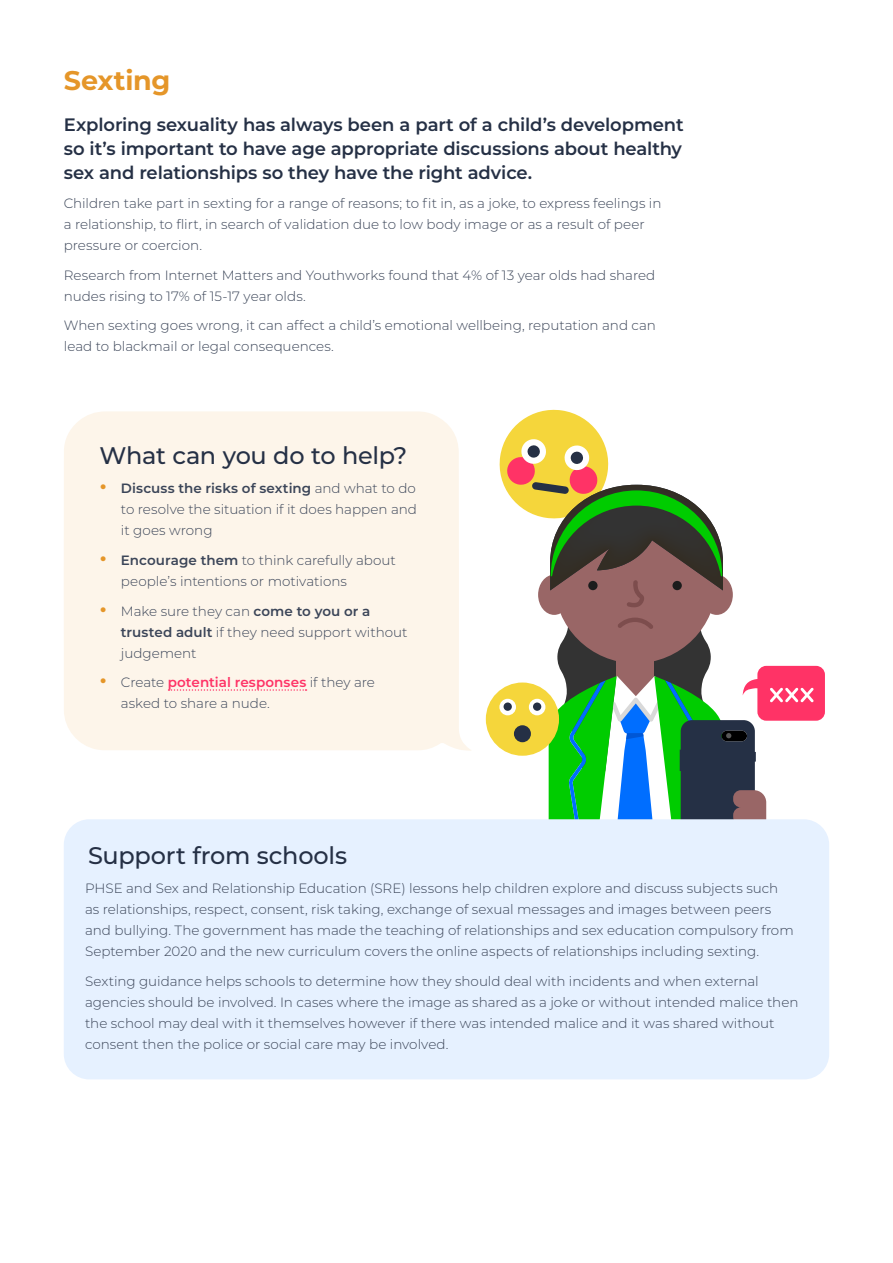
<style>
.page{position:relative;width:893px;height:1263px;background:#fff}
.page>*{position:absolute;margin:0;border:0;box-sizing:border-box;transform-origin:0 0}
.t1{font:700 27px "Montserrat";letter-spacing:-.01em;color:#e59629}
.t2{font:500 24px "Montserrat";letter-spacing:-.01em;color:#253045}
.t3{font:600 18px/24px "Montserrat";letter-spacing:-.01em;color:#253045;text-align:justify}
.t4{font:300 13.5px/21px "Montserrat";color:#3b4558}
.s1{font-weight:600;font-size:22.5px;color:#e59629}
.s2{font-weight:600}
.s3{font-weight:600;color:#f36}
</style>
<div class="page">
<svg style="left:499px;top:409px;width:326px;height:410px"></svg>
<div style="left:64px;top:411px;width:407px;height:340px;background:#fdf5ea"></div>
<svg style="left:169px;top:689px;width:138px;height:2px"></svg>
<div style="left:486px;top:682px;width:73px;height:74px;background:#f5d63b;border-radius:50%"></div>
<div style="left:499px;top:699px;width:17px;height:16px;background:#fff;border-radius:50%"></div>
<div style="left:504px;top:702px;width:8px;height:9px;background:#253045;border-radius:50%"></div>
<div style="left:529px;top:699px;width:16px;height:16px;background:#fff;border-radius:50%"></div>
<div style="left:533px;top:702px;width:8px;height:9px;background:#253045;border-radius:50%"></div>
<div style="left:514px;top:725px;width:17px;height:17px;background:#253045;border-radius:50%"></div>
<div style="left:64px;top:819px;width:765px;height:260px;background:#e6f1ff;border-radius:26px"></div>
<h1 class="t1" style="left:64px;top:69px;width:108px">Sexting</h1>
<h3 class="t3" style="left:64px;top:114px;width:621px">Exploring sexuality has always been a part of a child’s development so it’s important to have age appropriate discussions about healthy sex and relationships so they have the right advice.</h3>
<p class="t4" style="left:64px;top:194px;width:599px">Children take part in sexting for a range of reasons; to fit in, as a joke, to express feelings in a relationship, to flirt, in search of validation due to low body image or as a result of peer pressure or coercion.</p>
<p class="t4" style="left:64px;top:266px;width:593px">Research from Internet Matters and Youthworks found that 4% of 13 year olds had shared nudes rising to 17% of 15-17 year olds.</p>
<p class="t4" style="left:64px;top:316px;width:594px">When sexting goes wrong, it can affect a child’s emotional wellbeing, reputation and can lead to blackmail or legal consequences.</p>
<h2 class="t2" style="left:100px;top:446px;width:309px">What can you do to help?</h2>
<p class="t4" style="left:121px;top:479px;width:298px;text-align:justify;text-indent:-21px"><span class="s1">•</span> <span class="s2">Discuss the risks of sexting</span> and what to do to resolve the situation if it does happen and it goes wrong</p>
<p class="t4" style="left:121px;top:551px;width:277px;text-indent:-21px"><span class="s1">•</span> <span class="s2">Encourage them</span> to think carefully about people’s intentions or motivations</p>
<p class="t4" style="left:121px;top:601px;width:288px;text-indent:-21px"><span class="s1">•</span> Make sure they can <span class="s2">come to you or a trusted adult</span> if they need support without judgement</p>
<p class="t4" style="left:121px;top:673px;width:256px;text-indent:-21px"><span class="s1">•</span> Create <span class="s3">potential responses</span> if they are asked to share a nude.</p>
<h2 class="t2" style="left:88px;top:846px;width:261px">Support from schools</h2>
<p class="t4" style="left:85px;top:879px;width:710px">PHSE and Sex and Relationship Education (SRE) lessons help children explore and discuss subjects such as relationships, respect, consent, risk taking, exchange of sexual messages and images between peers and bullying. The government has made the teaching of relationships and sex education compulsory from September 2020 and the new curriculum covers the online aspects of relationships including sexting.</p>
<p class="t4" style="left:85px;top:971px;width:715px">Sexting guidance helps schools to determine how they should deal with incidents and when external agencies should be involved. In cases where the image as shared as a joke or without intended malice then the school may deal with it themselves however if there was intended malice and it was shared without consent then the police or social care may be involved.</p>
</div>
